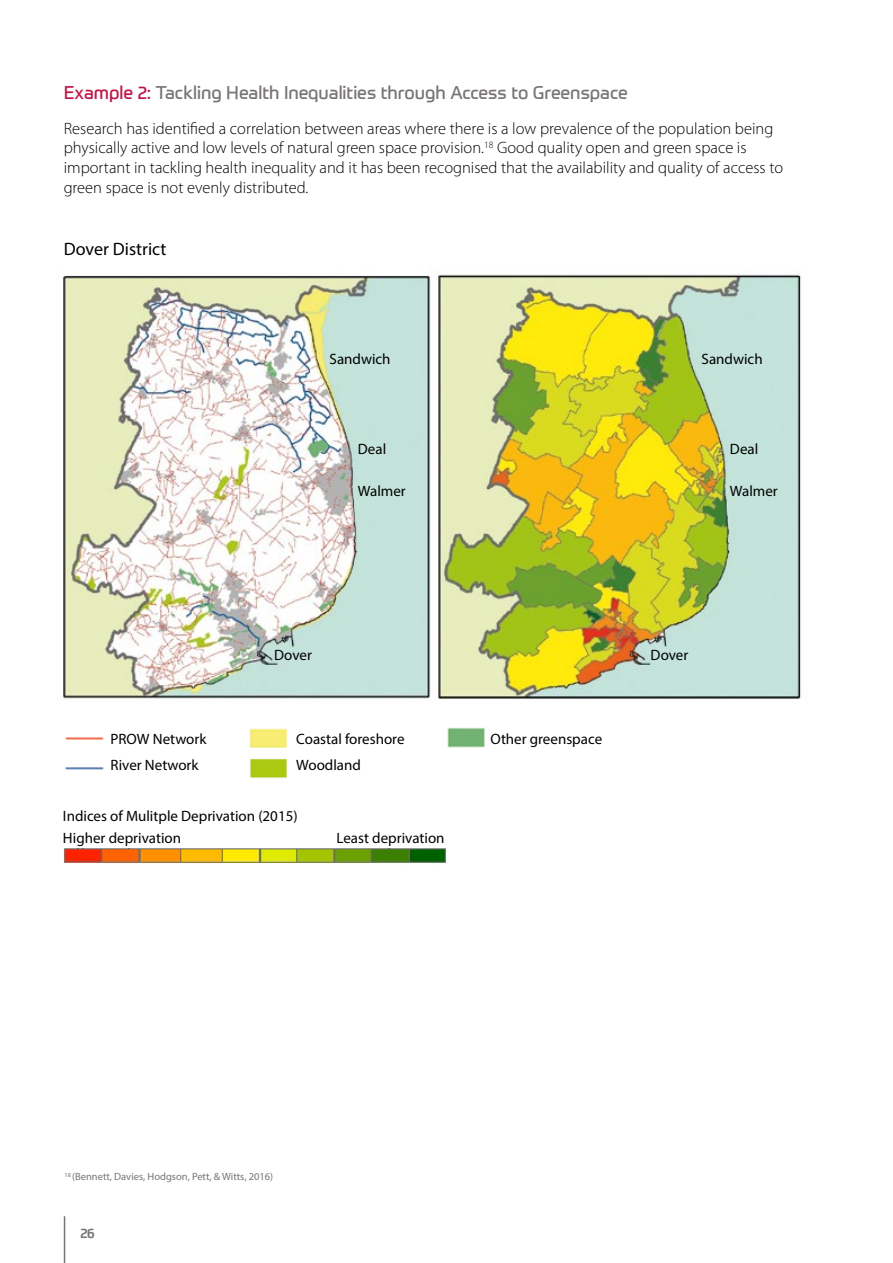
<style>
.page{position:relative;width:893px;height:1263px;background:#fff}
.page>*{position:absolute;margin:0;border:0;box-sizing:border-box;transform-origin:0 0}
.t1{font:18px "Prometo";color:#787477}
.t2{font:18px "Myriad Pro";color:#000}
.t3{font:300 16.5px/19.8px "Myriad Pro";color:#000}
.t4{font:15px/22px "Myriad Pro";color:#000}
.t5{font:500 13.5px "Prometo";color:#787477}
.t6{font:10.5px "Myriad Pro";color:#787477}
.s1{color:#be1749}
</style>
<div class="page">
<img style="left:63px;top:274px;width:738px;height:425px">
<hr style="left:64px;top:1216px;width:1px;height:47px;background:#787477">
<img style="left:65px;top:728px;width:420px;height:51px">
<img style="left:64px;top:848px;width:382px;height:15px">
<p class="t1" style="left:64px;top:82px;width:566px"><span class="s1">Example 2:</span> Tackling Health Inequalities through Access to Greenspace</p>
<p class="t3" style="left:64px;top:118px;width:721px">Research has identified a correlation between areas where there is a low prevalence of the population being physically active and low levels of natural green space provision.<sup>18</sup> Good quality open and green space is important in tackling health inequality and it has been recognised that the availability and quality of access to green space is not evenly distributed.</p>
<p class="t2" style="left:64px;top:238px;width:104px">Dover District</p>
<p class="t4" style="left:330px;top:348px;width:63px">Sandwich</p>
<p class="t4" style="left:702px;top:348px;width:63px">Sandwich</p>
<p class="t4" style="left:358px;top:437px;width:30px">Deal</p>
<p class="t4" style="left:730px;top:437px;width:30px">Deal</p>
<p class="t4" style="left:358px;top:480px;width:49px">Walmer</p>
<p class="t4" style="left:730px;top:480px;width:49px">Walmer</p>
<p class="t4" style="left:274px;top:643px;width:39px">Dover</p>
<p class="t4" style="left:651px;top:643px;width:39px">Dover</p>
<p class="t4" style="left:111px;top:728px;width:97px">PROW Network</p>
<p class="t4" style="left:296px;top:728px;width:110px">Coastal foreshore</p>
<p class="t4" style="left:490px;top:728px;width:113px">Other greenspace</p>
<p class="t4" style="left:111px;top:754px;width:90px">River Network</p>
<p class="t4" style="left:296px;top:754px;width:66px">Woodland</p>
<p class="t4" style="left:63px;top:805px;width:236px">Indices of Mulitple Deprivation (2015)<br>Higher deprivation</p>
<p class="t4" style="left:336px;top:827px;width:110px">Least deprivation</p>
<p class="t6" style="left:65px;top:1170px;width:210px"><sup>18</sup> (Bennett, Davies, Hodgson, Pett, &amp; Witts, 2016)</p>
<p class="t5" style="left:80px;top:1225px;width:16px">26</p>
</div>
